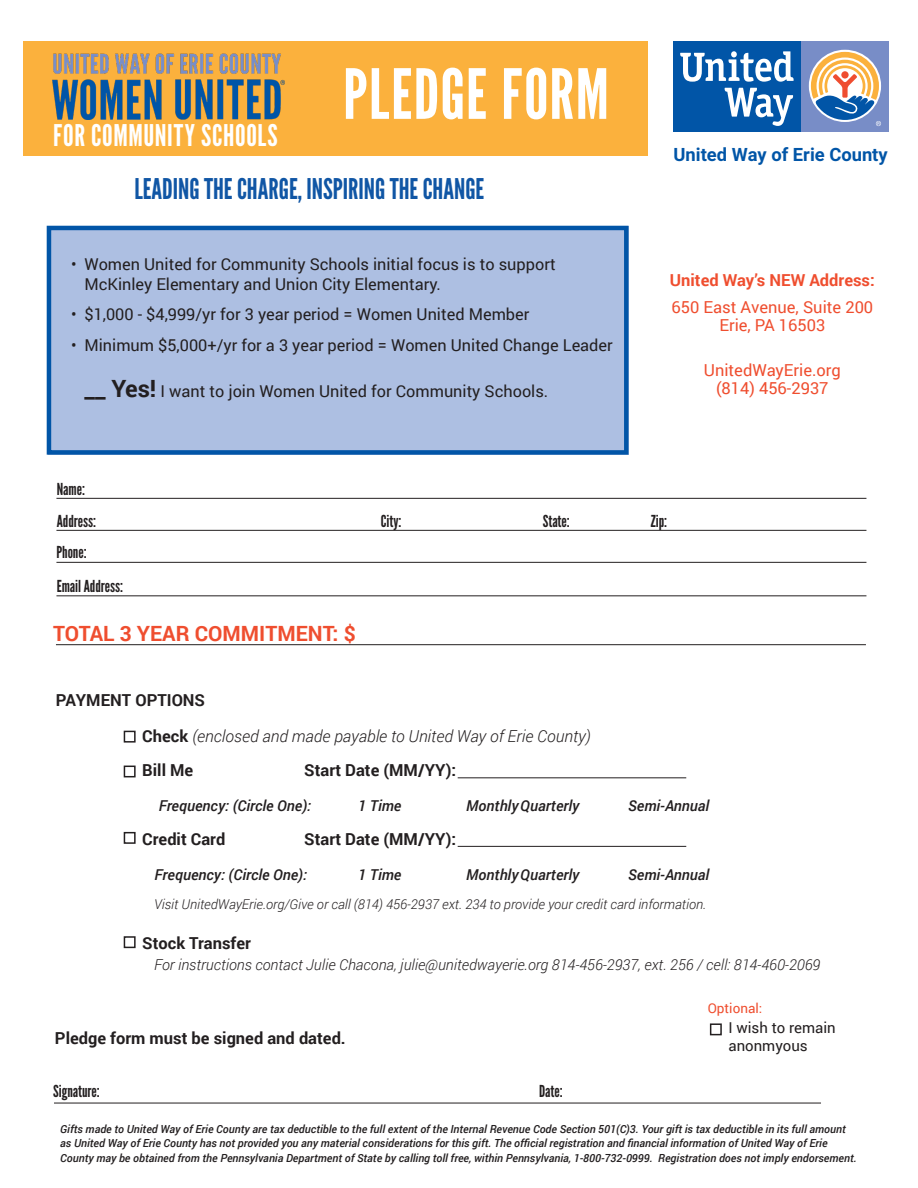
<style>
.page{position:relative;width:918px;height:1188px;background:#fff}
.page>*{position:absolute;margin:0;border:0;box-sizing:border-box;transform-origin:0 0}
.Headline_2a{font:69px "League Gothic";letter-spacing:.02em;color:#fff}
.Headline_2a-2{font:29.85px "League Gothic";letter-spacing:.02em;color:#fff}
.t1{font:28.5px "League Gothic";color:#1056a5}
.t2{font:700 21px "Roboto";color:#ef4e2f}
.t3{font:700 18.3px "Roboto";color:#0155a7}
.t4{font:700 16.5px "Roboto";color:#231f20}
.t5{font:16.5px/18px "Roboto";color:#ef4e2f;text-align:center}
.t6{font:16.5px "League Gothic";color:#231f20}
.t7{font:italic 300 16.5px "Roboto";color:#231f20}
.t8{font:700 16.5px "Roboto";color:#ef4e2f}
.t9{font:16.35px/19.4px "Roboto";color:#231f20}
.t10{font:italic 500 15px "Roboto";color:#231f20}
.t11{font:italic 300 15px "Roboto";color:#231f20}
.t12{font:15px/18px "Roboto";color:#231f20}
.t13{font:italic 300 13.5px "Roboto";color:#231f20}
.t14{font:13.5px "Roboto";color:#ef4e2f}
.t15{font:italic 500 11.1px/14.4px "Roboto";color:#231f20}
.s1{font-weight:700;font-size:23.7px}
.s2{font-weight:700;font-style:normal}
</style>
<div class="page">
<svg style="left:673px;top:41px;width:216px;height:91px"></svg>
<div style="left:48px;top:226px;width:581px;height:229px;background:#adbfe2"></div>
<div style="left:47px;top:226px;width:582px;height:229px;border:4px solid #0155a7"></div>
<hr style="left:56px;top:644px;width:810px;height:1px;background:#231f20">
<hr style="left:56px;top:498px;width:810px;height:1px;background:#231f20">
<hr style="left:56px;top:530px;width:810px;height:1px;background:#231f20">
<hr style="left:56px;top:562px;width:810px;height:1px;background:#231f20">
<hr style="left:56px;top:595px;width:810px;height:1px;background:#231f20">
<div style="left:23px;top:41px;width:625px;height:115px;background:#fbb13d"></div>
<div style="left:124px;top:731px;width:12px;height:12px;border:2px solid #231f20"></div>
<div style="left:124px;top:766px;width:12px;height:11px;border:2px solid #231f20"></div>
<div style="left:124px;top:832px;width:12px;height:12px;border:2px solid #231f20"></div>
<hr style="left:54px;top:1103px;width:767px;height:1px;background:#231f20">
<hr style="left:458px;top:777px;width:228px;height:1px;background:#231f20">
<hr style="left:458px;top:846px;width:228px;height:1px;background:#231f20">
<img style="left:52px;top:53px;width:232px;height:67px">
<div style="left:710px;top:1023px;width:12px;height:12px;border:2px solid #231f20"></div>
<div style="left:124px;top:936px;width:12px;height:12px;border:2px solid #231f20"></div>
<p class="Headline_2a-2" style="left:53px;top:118px;width:226px">FOR COMMUNITY SCHOOLS</p>
<p class="Headline_2a" style="left:343px;top:53px;width:267px">PLEDGE FORM</p>
<p class="t1" style="left:134px;top:172px;width:351px">LEADING THE CHARGE, INSPIRING THE CHANGE</p>
<p class="t9" style="left:85px;top:254px;width:473px;text-indent:-13px">• Women United for Community Schools initial focus is to support<br>McKinley Elementary and Union City Elementary.</p>
<p class="t9" style="left:71px;top:304px;width:460px">• $1,000 - $4,999/yr for 3 year period = Women United Member</p>
<p class="t9" style="left:71px;top:334px;width:543px">• Minimum $5,000+/yr for a 3 year period = Women United Change Leader</p>
<p class="t9" style="left:85px;top:381px;width:465px"><span class="s1">__ Yes!</span> I want to join Women United for Community Schools.</p>
<p class="t6" style="left:57px;top:480px;width:30px">Name:</p>
<p class="t3" style="left:673px;top:142px;width:216px">United Way of Erie County</p>
<p class="t8" style="left:670px;top:268px;width:206px">United Way’s NEW Address:</p>
<p class="t5" style="left:671px;top:297px;width:203px">650 East Avenue, Suite 200<br>Erie, PA 16503</p>
<p class="t5" style="left:704px;top:360px;width:138px">UnitedWayErie.org (814) 456-2937</p>
<p class="t6" style="left:57px;top:511px;width:41px">Address:</p>
<p class="t6" style="left:381px;top:511px;width:22px">City:</p>
<p class="t6" style="left:543px;top:511px;width:29px">State:</p>
<p class="t6" style="left:651px;top:511px;width:18px">Zip:</p>
<p class="t6" style="left:56px;top:542px;width:32px">Phone:</p>
<p class="t6" style="left:57px;top:576px;width:68px">Email Address:</p>
<p class="t2" style="left:53px;top:619px;width:304px">TOTAL 3 YEAR COMMITMENT: $</p>
<p class="t4" style="left:56px;top:688px;width:151px">PAYMENT OPTIONS</p>
<p class="t7" style="left:142px;top:725px;width:450px"><span class="s2">Check</span> (enclosed and made payable to United Way of Erie County)</p>
<p class="t4" style="left:142px;top:759px;width:53px">Bill Me</p>
<p class="t4" style="left:304px;top:759px;width:153px">Start Date (MM/YY):</p>
<p class="t10" style="left:159px;top:795px;width:154px">Frequency: (Circle One):</p>
<p class="t10" style="left:358px;top:795px;width:45px">1 Time</p>
<p class="t10" style="left:466px;top:795px;width:115px">MonthlyQuarterly</p>
<p class="t10" style="left:628px;top:795px;width:82px">Semi-Annual</p>
<p class="t4" style="left:142px;top:828px;width:85px">Credit Card</p>
<p class="t4" style="left:304px;top:828px;width:153px">Start Date (MM/YY):</p>
<p class="t10" style="left:155px;top:864px;width:154px">Frequency: (Circle One):</p>
<p class="t10" style="left:358px;top:864px;width:45px">1 Time</p>
<p class="t10" style="left:466px;top:864px;width:115px">MonthlyQuarterly</p>
<p class="t10" style="left:628px;top:864px;width:82px">Semi-Annual</p>
<p class="t13" style="left:154px;top:895px;width:554px">Visit UnitedWayErie.org/Give or call (814) 456-2937 ext. 234 to provide your credit card information.</p>
<p class="t4" style="left:142px;top:931px;width:110px">Stock Transfer</p>
<p class="t11" style="left:154px;top:954px;width:668px">For instructions contact Julie Chacona, julie@unitedwayerie.org 814-456-2937, ext. 256 / cell: 814-460-2069</p>
<p class="t4" style="left:55px;top:1027px;width:292px">Pledge form must be signed and dated.</p>
<p class="t6" style="left:53px;top:1081px;width:48px">Signature:</p>
<p class="t6" style="left:539px;top:1081px;width:25px">Date:</p>
<p class="t14" style="left:708px;top:999px;width:56px">Optional:</p>
<p class="t12" style="left:729px;top:1018px;width:109px">I wish to remain anonmyous</p>
<p class="t15" style="left:60px;top:1121px;width:798px">Gifts made to United Way of Erie County are tax deductible to the full extent of the Internal Revenue Code Section 501(C)3. Your gift is tax deductible in its full amount as United Way of Erie County has not provided you any material considerations for this gift. The official registration and financial information of United Way of Erie<br>County may be obtained from the Pennsylvania Department of State by calling toll free, within Pennsylvania, 1-800-732-0999. Registration does not imply endorsement.</p>
</div>
